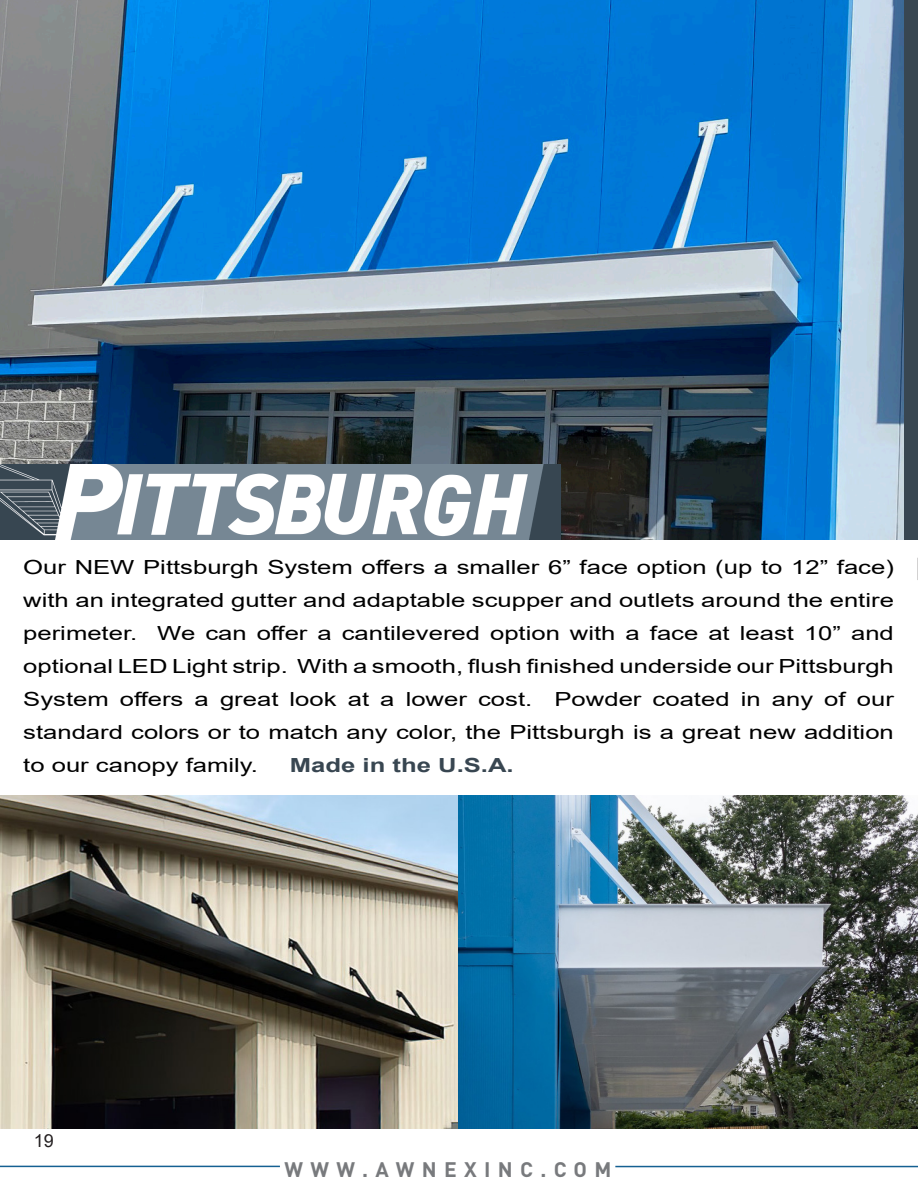
<style>
.page{position:relative;width:918px;height:1188px;background:#fff}
.page>*{position:absolute;margin:0;border:0;box-sizing:border-box;transform-origin:0 0}
.t1{font:700 20.85px "DINOT";letter-spacing:.35em;color:#787a7d}
.t2{font:19.5px/33px "Arial";color:#000;text-align:justify;scale:1.32 1}
.t3{font:700 19.5px "Arial";color:#384651;scale:1.32 1}
.t4{font:18px "Arial";color:#231f20}
</style>
<div class="page">
<hr style="left:615px;top:1166px;width:303px;height:1px;background:#156092">
<hr style="left:0;top:1166px;width:280px;height:1px;background:#156092">
<img style="left:0;top:0;width:904px;height:540px">
<img style="left:0;top:464px;width:561px;height:76px">
<div style="left:904px;top:0;width:14px;height:540px;background:#384651"></div>
<svg style="left:917px;top:558px;width:1px;height:22px"></svg>
<img style="left:0;top:796px;width:918px;height:332px">
<p class="t2" style="left:23px;top:551px;width:661px">Our NEW Pittsburgh System offers a smaller 6” face option (up to 12” face) with an integrated gutter and adaptable scupper and outlets around the entire perimeter. We can offer a cantilevered option with a face at least 10” and optional LED Light strip. With a smooth, flush finished underside our Pittsburgh System offers a great look at a lower cost. Powder coated in any of our standard colors or to match any color, the Pittsburgh is a great new addition to our canopy family.</p>
<p class="t3" style="left:290px;top:752px;width:171px">Made in the U.S.A.</p>
<p class="t4" style="left:34px;top:1128px;width:22px">19</p>
<p class="t1" style="left:284px;top:1155px;width:329px">WWW.AWNEXINC.COM</p>
</div>
